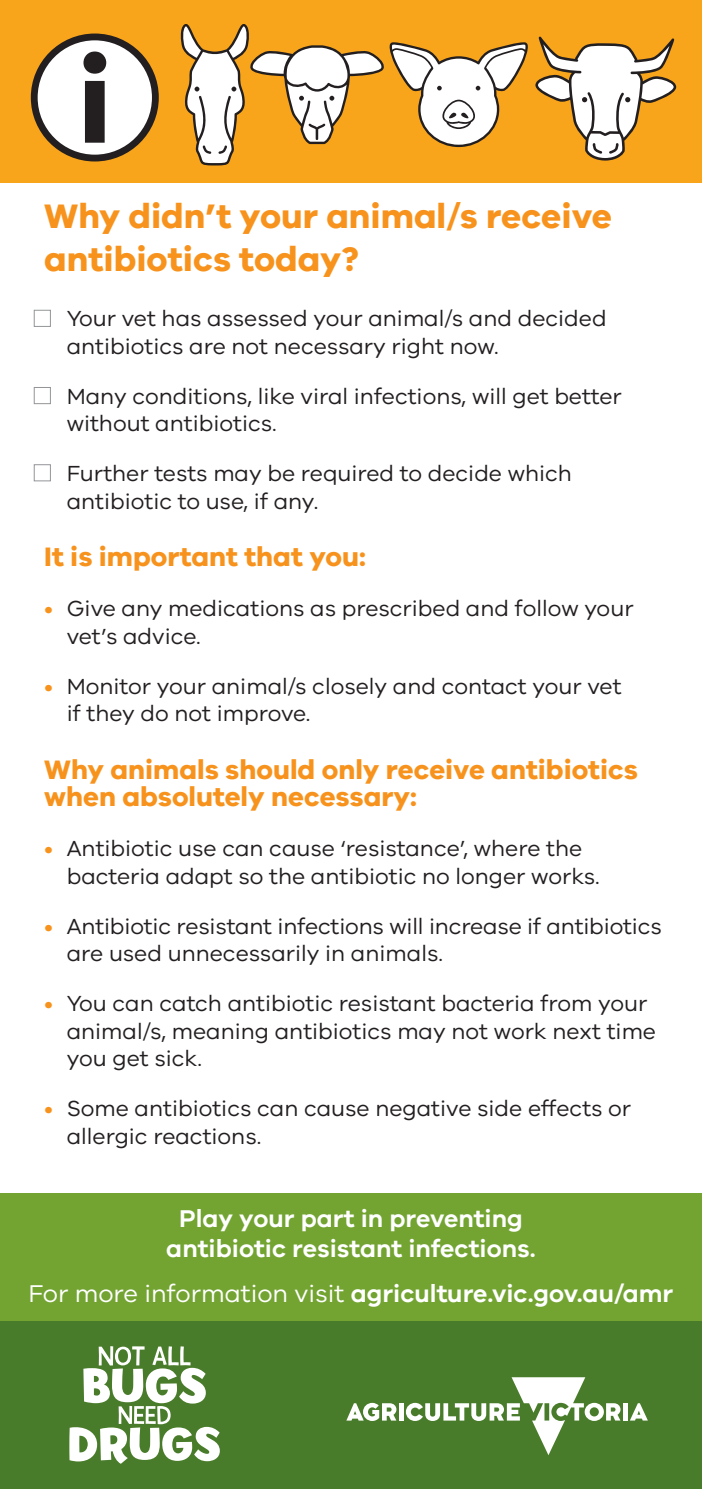
<style>
.page{position:relative;width:702px;height:1489px;background:#fff}
.page>*{position:absolute;margin:0;border:0;box-sizing:border-box;transform-origin:0 0}
.t1{font:700 35px/42.5px "VIC";color:#f7931d}
.t2{font:700 27.5px/27.5px "VIC";color:#f7931d}
.t3{font:600 25px/30px "VIC";color:#fff;text-align:center}
.t4{font:22.5px/27.5px "VIC";color:#231f20}
.s1{color:#f7931d}
.s2{font-weight:400}
</style>
<div class="page">
<div style="left:0;top:0;width:702px;height:182px;background:#f9a51b"></div>
<div style="left:34px;top:37px;width:121px;height:121px;background:#fff;border-radius:50%"></div>
<div style="left:31px;top:34px;width:128px;height:127px;border:7px solid #231f20;border-radius:50%"></div>
<svg style="left:83px;top:51px;width:23px;height:92px"></svg>
<svg style="left:180px;top:24px;width:348px;height:141px"></svg>
<svg style="left:535px;top:36px;width:141px;height:125px"></svg>
<div style="left:0;top:1320px;width:702px;height:168px;background:#497c2a"></div>
<div style="left:0;top:1192px;width:702px;height:128px;background:#73a432"></div>
<svg style="left:630px;top:1403px;width:17px;height:17px"></svg>
<div style="left:622px;top:1402px;width:5px;height:18px;background:#fff"></div>
<svg style="left:346px;top:1402px;width:50px;height:18px"></svg>
<hr style="left:399px;top:1402px;width:4px;height:18px;background:#fff">
<svg style="left:406px;top:1377px;width:214px;height:77px"></svg>
<svg style="left:69px;top:1346px;width:151px;height:117px"></svg>
<div style="left:34px;top:310px;width:17px;height:17px;border:1px solid #939598"></div>
<div style="left:34px;top:387px;width:17px;height:17px;border:1px solid #939598"></div>
<div style="left:34px;top:464px;width:17px;height:17px;border:1px solid #939598"></div>
<h1 class="t1" style="left:44px;top:194px;width:569px">Why didn’t your animal/s receive antibiotics today?</h1>
<p class="t4" style="left:67px;top:304px;width:541px">Your vet has assessed your animal/s and decided antibiotics are not necessary right now.</p>
<p class="t4" style="left:67px;top:381px;width:556px">Many conditions, like viral infections, will get better without antibiotics.</p>
<p class="t4" style="left:67px;top:459px;width:506px">Further tests may be required to decide which antibiotic to use, if any.</p>
<p class="t2" style="left:44px;top:542px;width:323px">It is important that you:</p>
<p class="t4" style="left:67px;top:594px;width:568px;text-indent:-22px"><span class="s1">•</span> Give any medications as prescribed and follow your vet’s advice.</p>
<p class="t4" style="left:67px;top:671px;width:556px;text-indent:-22px"><span class="s1">•</span> Monitor your animal/s closely and contact your vet if they do not improve.</p>
<p class="t2" style="left:44px;top:754px;width:595px">Why animals should only receive antibiotics when absolutely necessary:</p>
<p class="t4" style="left:67px;top:834px;width:534px;text-indent:-22px"><span class="s1">•</span> Antibiotic use can cause ‘resistance’, where the bacteria adapt so the antibiotic no longer works.</p>
<p class="t4" style="left:67px;top:911px;width:596px;text-indent:-22px"><span class="s1">•</span> Antibiotic resistant infections will increase if antibiotics are used unnecessarily in animals.</p>
<p class="t4" style="left:67px;top:989px;width:591px;text-indent:-22px"><span class="s1">•</span> You can catch antibiotic resistant bacteria from your animal/s, meaning antibiotics may not work next time you get sick.</p>
<p class="t4" style="left:67px;top:1094px;width:566px;text-indent:-22px"><span class="s1">•</span> Some antibiotics can cause negative side effects or allergic reactions.</p>
<p class="t3" style="left:166px;top:1203px;width:371px">Play your part in preventing antibiotic resistant infections.</p>
<p class="t3" style="left:29px;top:1278px;width:646px"><span class="s2">For more information visit</span> agriculture.vic.gov.au/amr</p>
</div>
